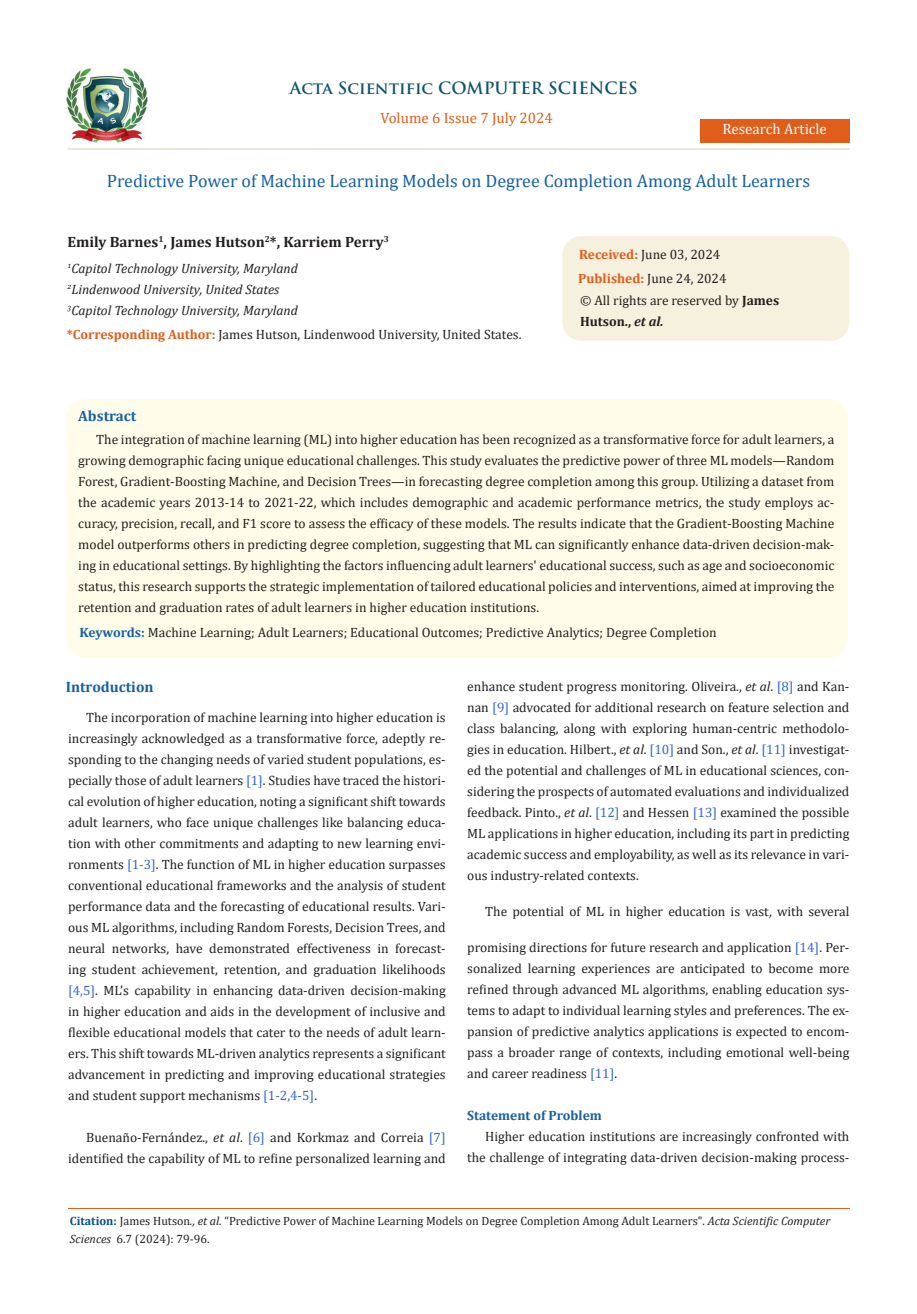
<style>
.page{position:relative;width:917px;height:1314px;background:#fff}
.page>*{position:absolute;margin:0;border:0;box-sizing:border-box;transform-origin:0 0}
.t1{font:18px "Cambria";color:#1560a6}
.t2{font:700 16.5px "Trajan Pro";color:#0e546a}
.t3{font:700 15px "Cambria";color:#231f20}
.t4{font:15px "Cambria";color:#e05d1a}
.t5{font:700 15px "Cambria";color:#1560a6}
.t6{font:15px "Cambria";color:#fff}
.t7{font:13.5px/21px "Cambria";color:#231f20;text-align:justify}
.t8{font:italic 13.5px "Cambria";color:#231f20}
.t9{font:700 13.5px "Cambria";color:#1560a6}
.t10{font:12px/18px "Cambria";color:#231f20}
.s1{font-weight:700;color:#e05d1a}
.s2{font-weight:700}
.s3{font-weight:700;font-style:italic}
.s4{font-weight:700;color:#1560a6}
.s5{color:#36c}
.s6{font-style:italic}
.s7{font-weight:700;color:#035089}
</style>
<div class="page">
<img style="left:67px;top:68px;width:80px;height:74px">
<div style="left:699px;top:119px;width:150px;height:23px;background:#e05d1a"></div>
<div style="left:563px;top:237px;width:285px;height:103px;background:#f6f0df;border-radius:18px"></div>
<div style="left:562px;top:236px;width:287px;height:105px;border:2px solid #f6f0df;border-radius:18px"></div>
<div style="left:67px;top:399px;width:780px;height:259px;background:#fffde9;border-radius:18px"></div>
<hr style="left:67px;top:148px;width:782px;height:2px;background:#e5dfce">
<hr style="left:68px;top:1209px;width:782px;height:1px;background:#e05d1a">
<p class="t2" style="left:290px;top:77px;width:349px">Acta Scientific COMPUTER SCIENCES</p>
<p class="t4" style="left:380px;top:109px;width:174px">Volume 6 Issue 7 July 2024</p>
<p class="t6" style="left:722px;top:120px;width:106px">Research Article</p>
<p class="t1" style="left:107px;top:170px;width:704px">Predictive Power of Machine Learning Models on Degree Completion Among Adult Learners</p>
<p class="t3" style="left:67px;top:231px;width:323px">Emily Barnes<sup>1</sup>, James Hutson<sup>2</sup>*, Karriem Perry<sup>3</sup></p>
<p class="t8" style="left:67px;top:259px;width:232px"><sup>1</sup>Capitol Technology University, Maryland</p>
<p class="t8" style="left:67px;top:280px;width:213px"><sup>2</sup>Lindenwood University, United States</p>
<p class="t8" style="left:67px;top:301px;width:232px"><sup>3</sup>Capitol Technology University, Maryland</p>
<p class="t7" style="left:67px;top:324px;width:456px"><span class="s1">*Corresponding Author:</span> James Hutson, Lindenwood University, United States.</p>
<p class="t5" style="left:78px;top:405px;width:60px">Abstract</p>
<p class="t7" style="left:579px;top:243px;width:143px"><span class="s1">Received:</span> June 03, 2024</p>
<p class="t7" style="left:578px;top:268px;width:150px"><span class="s1">Published:</span> June 24, 2024</p>
<p class="t7" style="left:580px;top:290px;width:201px">© All rights are reserved by <span class="s2">James<br>Hutson.,</span> <span class="s3">et al.</span></p>
<p class="t7" style="left:78px;top:429px;width:757px;text-indent:18px">The integration of machine learning (ML) into higher education has been recognized as a transformative force for adult learners, a growing demographic facing unique educational challenges. This study evaluates the predictive power of three ML models—Random Forest, Gradient-Boosting Machine, and Decision Trees—in forecasting degree completion among this group. Utilizing a dataset from the academic years 2013-14 to 2021-22, which includes demographic and academic performance metrics, the study employs ac&shy;curacy, precision, recall, and F1 score to assess the efficacy of these models. The results indicate that the Gradient-Boosting Machine model outperforms others in predicting degree completion, suggesting that ML can significantly enhance data-driven decision-mak&shy;ing in educational settings. By highlighting the factors influencing adult learners' educational success, such as age and socioeconomic status, this research supports the strategic implementation of tailored educational policies and interventions, aimed at improving the retention and graduation rates of adult learners in higher education institutions.</p>
<p class="t7" style="left:79px;top:621px;width:638px"><span class="s4">Keywords:</span> Machine Learning; Adult Learners; Educational Outcomes; Predictive Analytics; Degree Completion</p>
<p class="t5" style="left:66px;top:676px;width:89px">Introduction</p>
<p class="t7" style="left:68px;top:707px;width:379px;text-indent:18px">The incorporation of machine learning into higher education is increasingly acknowledged as a transformative force, adeptly re&shy;sponding to the changing needs of varied student populations, es&shy;pecially those of adult learners <span class="s5">[1]</span>. Studies have traced the histori&shy;cal evolution of higher education, noting a significant shift towards adult learners, who face unique challenges like balancing educa&shy;tion with other commitments and adapting to new learning envi&shy;ronments <span class="s5">[1-3]</span>. The function of ML in higher education surpasses conventional educational frameworks and the analysis of student performance data and the forecasting of educational results. Vari&shy;ous ML algorithms, including Random Forests, Decision Trees, and neural networks, have demonstrated effectiveness in forecast&shy;ing student achievement, retention, and graduation likelihoods <span class="s5">[4,5]</span>. ML’s capability in enhancing data-driven decision-making in higher education and aids in the development of inclusive and flexible educational models that cater to the needs of adult learn&shy;ers. This shift towards ML-driven analytics represents a significant advancement in predicting and improving educational strategies and student support mechanisms <span class="s5">[1-2,4-5]</span>.</p>
<p class="t7" style="left:68px;top:1127px;width:379px;text-align:right">Buenaño-Fernández., <span class="s6">et al</span>. <span class="s5">[6]</span> and Korkmaz and Correia <span class="s5">[7] </span>identified the capability of ML to refine personalized learning and</p>
<p class="t7" style="left:467px;top:675px;width:384px">enhance student progress monitoring. Oliveira., <span class="s6">et al</span>. <span class="s5">[8]</span> and Kan&shy;nan <span class="s5">[9]</span> advocated for additional research on feature selection and class balancing, along with exploring human-centric methodolo&shy;gies in education. Hilbert., <span class="s6">et al</span>. <span class="s5">[10]</span> and Son., <span class="s6">et al</span>. <span class="s5">[11]</span> investigat&shy;ed the potential and challenges of ML in educational sciences, con&shy;sidering the prospects of automated evaluations and individualized feedback. Pinto., <span class="s6">et al</span>. <span class="s5">[12]</span> and Hessen <span class="s5">[13]</span> examined the possible ML applications in higher education, including its part in predicting academic success and employability, as well as its relevance in vari&shy;ous industry-related contexts.</p>
<p class="t7" style="left:485px;top:900px;width:366px">The potential of ML in higher education is vast, with several</p>
<p class="t7" style="left:467px;top:936px;width:384px">promising directions for future research and application <span class="s5">[14]</span>. Per&shy;sonalized learning experiences are anticipated to become more refined through advanced ML algorithms, enabling education sys&shy;tems to adapt to individual learning styles and preferences. The ex&shy;pansion of predictive analytics applications is expected to encom&shy;pass a broader range of contexts, including emotional well-being and career readiness <span class="s5">[11]</span>.</p>
<p class="t9" style="left:467px;top:1106px;width:136px">Statement of Problem</p>
<p class="t7" style="left:467px;top:1125px;width:384px;text-align:right">Higher education institutions are increasingly confronted with the challenge of integrating data-driven decision-making process-</p>
<p class="t10" style="left:70px;top:1212px;width:761px"><span class="s7">Citation:</span> James Hutson<span class="s6">., et al.</span> “Predictive Power of Machine Learning Models on Degree Completion Among Adult Learners". <span class="s6">Acta Scientific Computer<br>Sciences</span> 6.7 (2024): 79-96.</p>
</div>
